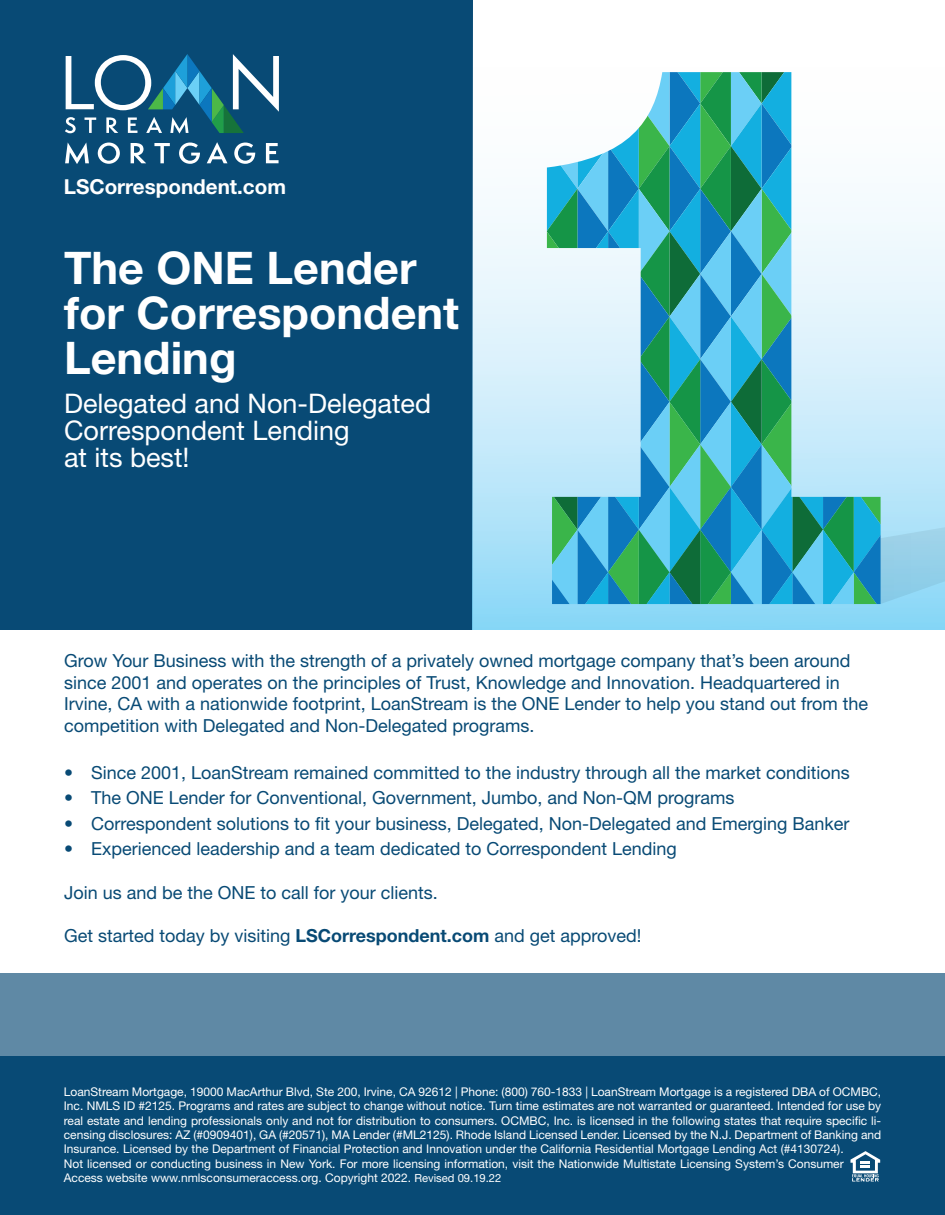
<style>
.page{position:relative;width:945px;height:1215px;background:#fff}
.page>*{position:absolute;margin:0;border:0;box-sizing:border-box;transform-origin:0 0}
.Cover_Title{font:700 45px/45px "Helvetica Neue LT Std";color:#fff}
.Cover_Title-2{font:27px/27px "Helvetica Neue LT Std";color:#fff}
.Cover_Title-3{font:700 20.7px "Helvetica Neue LT Std";color:#fff}
.Cover_Title-4{font:18px/21.6px "Helvetica Neue LT Std";color:#084a75}
.Cover_Title-5{font:12px/14.4px "Helvetica Neue LT Std";color:#fff}
.s1{font-weight:700}
.s2{font-size:11.25px}
</style>
<div class="page">
<div style="left:0;top:0;width:472px;height:630px;background:#084a75"></div>
<svg style="left:472px;top:0;width:473px;height:630px"></svg>
<svg style="left:547px;top:72px;width:398px;height:532px"></svg>
<div style="left:0;top:1057px;width:945px;height:158px;background:#084a75"></div>
<svg style="left:850px;top:1151px;width:30px;height:30px"></svg>
<svg style="left:65px;top:54px;width:214px;height:80px"></svg>
<svg style="left:65px;top:142px;width:24px;height:22px"></svg>
<svg style="left:98px;top:143px;width:22px;height:21px"></svg>
<svg style="left:131px;top:143px;width:15px;height:20px"></svg>
<svg style="left:154px;top:143px;width:16px;height:20px"></svg>
<svg style="left:179px;top:143px;width:21px;height:21px"></svg>
<svg style="left:207px;top:142px;width:21px;height:21px"></svg>
<svg style="left:234px;top:143px;width:21px;height:21px"></svg>
<svg style="left:266px;top:143px;width:13px;height:20px"></svg>
<div style="left:0;top:974px;width:945px;height:83px;background:#5f89a5"></div>
<p class="Cover_Title-3" style="left:64px;top:174px;width:224px">LSCorrespondent.com</p>
<p class="Cover_Title" style="left:64px;top:245px;width:397px">The ONE Lender for Correspondent<br>Lending</p>
<p class="Cover_Title-2" style="left:64px;top:389px;width:369px">Delegated and Non-Delegated<br>Correspondent Lending<br>at its best!</p>
<p class="Cover_Title-4" style="left:64px;top:649px;width:806px">Grow Your Business with the strength of a privately owned mortgage company that’s been around since 2001 and operates on the principles of Trust, Knowledge and Innovation. Headquartered in Irvine, CA with a nationwide footprint, LoanStream is the ONE Lender to help you stand out from the competition with Delegated and Non-Delegated programs.</p>
<p class="Cover_Title-4" style="left:64px;top:761px;width:787px">• Since 2001, LoanStream remained committed to the industry through all the market conditions</p>
<p class="Cover_Title-4" style="left:64px;top:787px;width:672px">• The ONE Lender for Conventional, Government, Jumbo, and Non-QM programs</p>
<p class="Cover_Title-4" style="left:64px;top:812px;width:787px">• Correspondent solutions to fit your business, Delegated, Non-Delegated and Emerging Banker</p>
<p class="Cover_Title-4" style="left:64px;top:838px;width:614px">• Experienced leadership and a team dedicated to Correspondent Lending</p>
<p class="Cover_Title-4" style="left:64px;top:881px;width:375px">Join us and be the ONE to call for your clients.</p>
<p class="Cover_Title-4" style="left:64px;top:924px;width:579px">Get started today by visiting <span class="s1">LSCorrespondent.com</span> and get approved!</p>
<p class="Cover_Title-5" style="left:64px;top:1084px;width:819px">LoanStream Mortgage, 19000 MacArthur Blvd, Ste 200, Irvine, CA 92612 | Phone: (800) 760-1833 | LoanStream Mortgage is a registered DBA of OCMBC, Inc. NMLS ID #2125. Programs and rates are subject to change without notice. Turn time estimates are not warranted or guaranteed. Intended for use by real estate and lending professionals only and not for distribution to consumers. OCMBC, Inc. is licensed in the following states that require specific li&shy;censing disclosures: AZ (#0909401), GA (#20571), MA Lender (#ML2125). Rhode Island Licensed Lender. Licensed by the N.J. Department of Banking and Insurance. Licensed by the Department of Financial Protection and Innovation under the California Residential Mortgage Lending Act (#4130724).<br>Not licensed or conducting business in New York. For more licensing information, visit the Nationwide Multistate Licensing System’s Consumer Access website www.nmlsconsumeraccess.org. Copyright 2022. <span class="s2">Revised 09.19.22</span></p>
</div>
